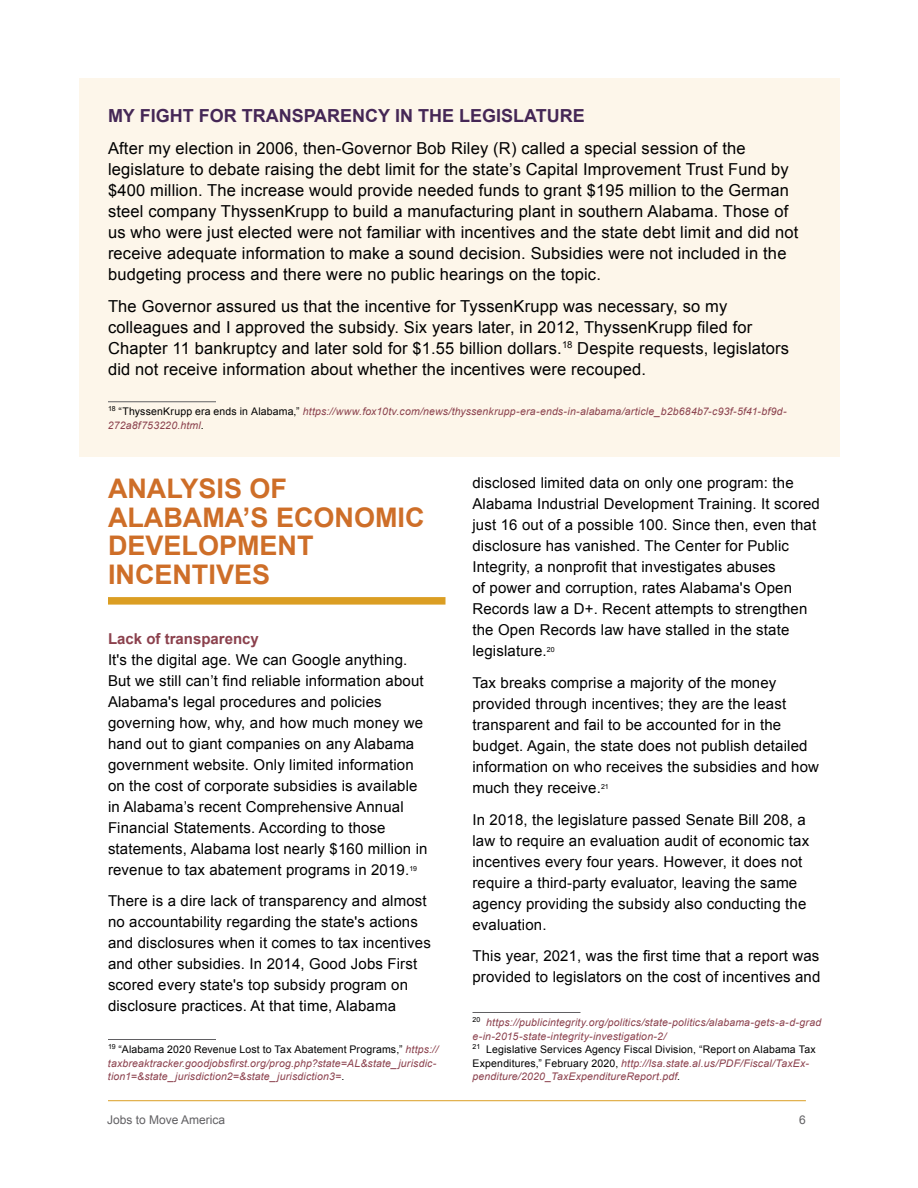
<style>
.page{position:relative;width:918px;height:1188px;background:#fff}
.page>*{position:absolute;margin:0;border:0;box-sizing:border-box;transform-origin:0 0}
.t1{font:700 27px/28.5px "Arial";color:#ce6e28}
.t2{font:700 18px "Arial";color:#452756}
.t3{font:16.5px/21px "Arial";letter-spacing:.01em;color:#000}
.t4{font:15px/21px "Arial";letter-spacing:.01em;color:#000}
.t5{font:700 15px "Arial";color:#8b414d}
.t6{font:12px "Arial";color:#616063}
.t7{font:italic 10.5px/13.5px "Arial";letter-spacing:.015em;color:#8b414d}
.s1{font-style:normal;color:#000}
</style>
<div class="page">
<hr style="left:108px;top:1100px;width:698px;height:1px;background:#db9e23">
<hr style="left:472px;top:1012px;width:108px;height:1px;background:#616063">
<div style="left:79px;top:78px;width:760px;height:379px;background:#fdf6ea"></div>
<hr style="left:108px;top:401px;width:108px;height:1px;background:#616063">
<div style="left:108px;top:597px;width:338px;height:8px;background:#db9e23"></div>
<hr style="left:108px;top:1039px;width:108px;height:1px;background:#616063">
<p class="t2" style="left:108px;top:104px;width:478px">MY FIGHT FOR TRANSPARENCY IN THE LEGISLATURE</p>
<p class="t3" style="left:108px;top:138px;width:692px">After my election in 2006, then-Governor Bob Riley (R) called a special session of the legislature to debate raising the debt limit for the state’s Capital Improvement Trust Fund by $400 million. The increase would provide needed funds to grant $195 million to the German steel company ThyssenKrupp to build a manufacturing plant in southern Alabama. Those of us who were just elected were not familiar with incentives and the state debt limit and did not receive adequate information to make a sound decision. Subsidies were not included in the budgeting process and there were no public hearings on the topic.</p>
<p class="t3" style="left:108px;top:296px;width:683px">The Governor assured us that the incentive for TyssenKrupp was necessary, so my colleagues and I approved the subsidy. Six years later, in 2012, ThyssenKrupp filed for Chapter 11 bankruptcy and later sold for $1.55 billion dollars.<sup>18</sup> Despite requests, legislators did not receive information about whether the incentives were recouped.</p>
<p class="t7" style="left:108px;top:405px;width:680px"><sup>18</sup> <span class="s1">“ThyssenKrupp era ends in Alabama,”</span> https://www.fox10tv.com/news/thyssenkrupp-era-ends-in-alabama/article_b2b684b7-c93f-5f41-bf9d-<br>272a8f753220.html<span class="s1">.</span></p>
<h1 class="t1" style="left:108px;top:475px;width:318px">ANALYSIS OF<br>ALABAMA’S ECONOMIC<br>DEVELOPMENT<br>INCENTIVES</h1>
<p class="t5" style="left:108px;top:628px;width:152px">Lack of transparency</p>
<p class="t4" style="left:108px;top:649px;width:321px">It's the digital age. We can Google anything.<br>But we still can’t find reliable information about Alabama's legal procedures and policies governing how, why, and how much money we hand out to giant companies on any Alabama government website. Only limited information on the cost of corporate subsidies is available in Alabama’s recent Comprehensive Annual Financial Statements. According to those statements, Alabama lost nearly $160 million in revenue to tax abatement programs in 2019.<sup>19</sup></p>
<p class="t4" style="left:108px;top:891px;width:324px">There is a dire lack of transparency and almost no accountability regarding the state's actions and disclosures when it comes to tax incentives and other subsidies. In 2014, Good Jobs First scored every state's top subsidy program on disclosure practices. At that time, Alabama</p>
<p class="t7" style="left:108px;top:1043px;width:332px"><sup>19</sup> <span class="s1">“Alabama 2020 Revenue Lost to Tax Abatement Programs,”</span> https:// taxbreaktracker.goodjobsfirst.org/prog.php?state=AL&amp;state_jurisdic&shy;tion1=&amp;state_jurisdiction2=&amp;state_jurisdiction3=<span class="s1">.</span></p>
<p class="t4" style="left:472px;top:472px;width:349px">disclosed limited data on only one program: the Alabama Industrial Development Training. It scored just 16 out of a possible 100. Since then, even that disclosure has vanished. The Center for Public Integrity, a nonprofit that investigates abuses<br>of power and corruption, rates Alabama's Open Records law a D+. Recent attempts to strengthen the Open Records law have stalled in the state legislature.<sup>20</sup></p>
<p class="t4" style="left:472px;top:672px;width:348px">Tax breaks comprise a majority of the money provided through incentives; they are the least transparent and fail to be accounted for in the budget. Again, the state does not publish detailed information on who receives the subsidies and how much they receive.<sup>21</sup></p>
<p class="t4" style="left:472px;top:809px;width:338px">In 2018, the legislature passed Senate Bill 208, a law to require an evaluation audit of economic tax incentives every four years. However, it does not require a third-party evaluator, leaving the same agency providing the subsidy also conducting the evaluation.</p>
<p class="t4" style="left:472px;top:946px;width:349px">This year, 2021, was the first time that a report was provided to legislators on the cost of incentives and</p>
<p class="t7" style="left:472px;top:1016px;width:350px"><sup>20</sup> https://publicintegrity.org/politics/state-politics/alabama-gets-a-d-grad e-in-2015-state-integrity-investigation-2/<br><sup>21</sup> <span class="s1">Legislative Services Agency Fiscal Division, “Report on Alabama Tax Expenditures,” February 2020,</span> http://lsa.state.al.us/PDF/Fiscal/TaxEx&shy;penditure/2020_TaxExpenditureReport.pdf<span class="s1">.</span></p>
<p class="t6" style="left:107px;top:1112px;width:120px">Jobs to Move America</p>
<p class="t6" style="left:799px;top:1112px;width:8px">6</p>
</div>
